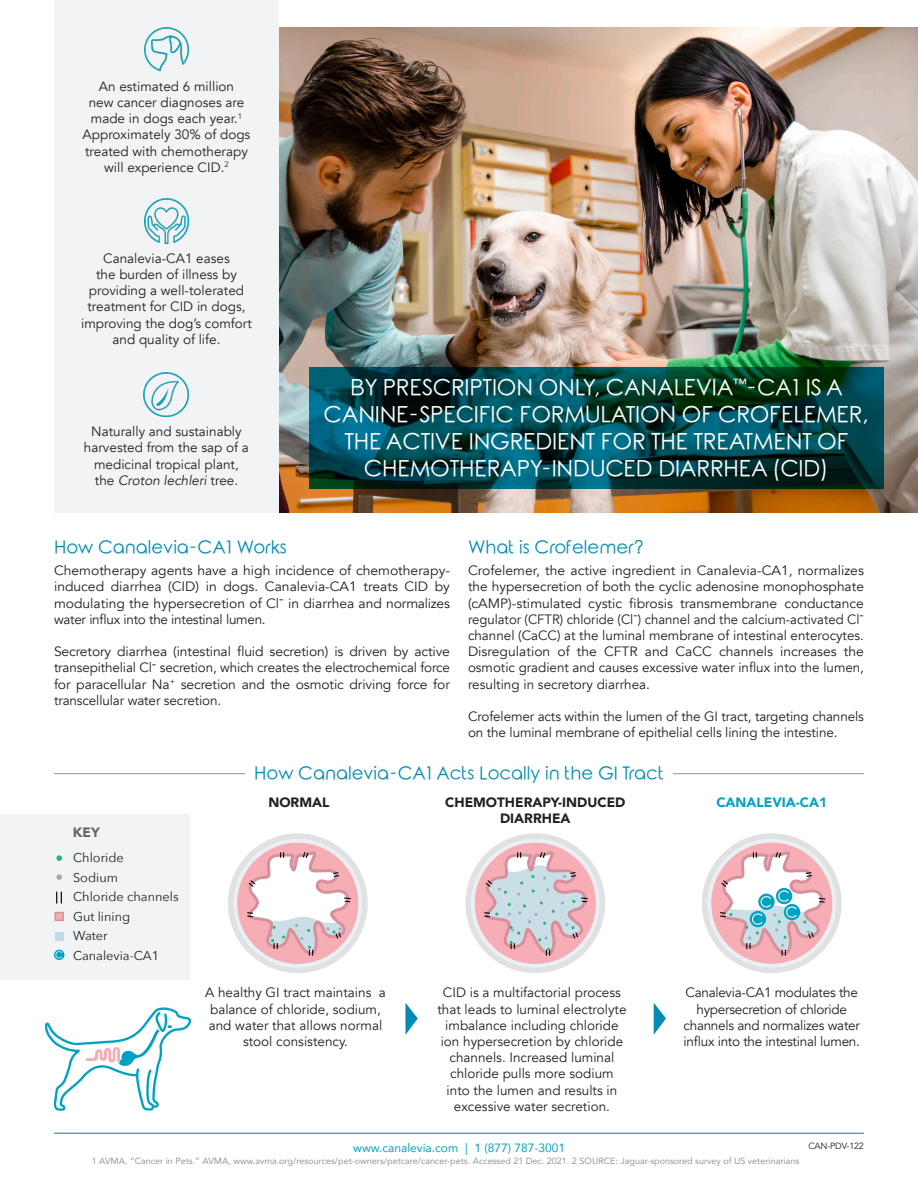
<style>
.page{position:relative;width:918px;height:1188px;background:#fff}
.page>*{position:absolute;margin:0;border:0;box-sizing:border-box;transform-origin:0 0}
.t1{font:22.5px/27px "Rounded Elegance";letter-spacing:-.01em;color:#fff;text-align:center}
.t2{font:18px "Rounded Elegance";color:#008cb2}
.t3{font:13.5px/16.2px "Avenir";color:#231f20;text-align:center}
.t4{font:13.5px/16.2px "Avenir";letter-spacing:-.02em;color:#231f20;text-align:center}
.t5{font:900 13.5px/16.2px "Avenir";color:#231f20;text-align:center}
.t6{font:italic 13.5px "Avenir";color:#231f20}
.t7{font:900 13.5px "Avenir";color:#00a3c2}
.t8{font:900 13.5px "Avenir";color:#636366}
.t9{font:12.75px "Avenir Next";color:#231f20}
.t10{font:12px "Avenir";color:#00a3c2}
.t11{font:9px "Avenir";color:#939598}
.t12{font:9px "Avenir";letter-spacing:-.02em;color:#231f20}
.s1{font-style:normal}
</style>
<div class="page">
<div style="left:54px;top:0;width:225px;height:513px;background:#f2f3f4"></div>
<hr style="left:54px;top:1133px;width:810px;height:1px;background:#306d8d">
<img style="left:144px;top:372px;width:44px;height:45px">
<img style="left:145px;top:199px;width:43px;height:44px">
<img style="left:144px;top:27px;width:45px;height:44px">
<img style="left:279px;top:27px;width:639px;height:486px">
<svg style="left:309px;top:367px;width:574px;height:122px;background:#004247"></svg>
<div style="left:0;top:814px;width:189px;height:166px;background:#f2f3f4"></div>
<hr style="left:54px;top:773px;width:191px;height:1px;background:#939598">
<hr style="left:673px;top:773px;width:191px;height:1px;background:#939598">
<svg style="left:56px;top:892px;width:6px;height:12px"></svg>
<div style="left:55px;top:912px;width:9px;height:9px;background:#f7adb5;border:2px solid #d5909b"></div>
<div style="left:55px;top:932px;width:9px;height:9px;background:#c2d9e8"></div>
<svg style="left:54px;top:950px;width:10px;height:10px"></svg>
<svg style="left:55px;top:951px;width:7px;height:7px"></svg>
<svg style="left:228px;top:833px;width:140px;height:140px"></svg>
<svg style="left:465px;top:833px;width:140px;height:140px"></svg>
<svg style="left:702px;top:833px;width:140px;height:140px"></svg>
<svg style="left:405px;top:1003px;width:13px;height:32px"></svg>
<svg style="left:654px;top:1003px;width:12px;height:32px"></svg>
<svg style="left:56px;top:855px;width:6px;height:6px"></svg>
<svg style="left:56px;top:874px;width:6px;height:6px"></svg>
<svg style="left:44px;top:1007px;width:147px;height:104px"></svg>
<p class="t3" style="left:83px;top:78px;width:169px">An estimated 6 million<br>new cancer diagnoses are made in dogs each year.<sup>1<br></sup>Approximately 30% of dogs treated with chemotherapy will experience CID.<sup>2</sup></p>
<p class="t3" style="left:81px;top:250px;width:172px">Canalevia-CA1 eases<br>the burden of illness by providing a well-tolerated treatment for CID in dogs, improving the dog’s comfort and quality of life.</p>
<p class="t3" style="left:84px;top:424px;width:167px">Naturally and sustainably harvested from the sap of a medicinal tropical plant,</p>
<p class="t6" style="left:95px;top:472px;width:145px"><span class="s1">the</span> Croton lechleri <span class="s1">tree.</span></p>
<p class="t2" style="left:54px;top:536px;width:234px">How Canalevia-CA1 Works</p>
<p class="t1" style="left:324px;top:377px;width:547px">BY PRESCRIPTION ONLY, CANALEVIA<sup>™</sup>-CA1 IS A CANINE-SPECIFIC FORMULATION OF CROFELEMER, THE ACTIVE INGREDIENT FOR THE TREATMENT OF CHEMOTHERAPY-INDUCED DIARRHEA (CID)</p>
<p class="t2" style="left:468px;top:536px;width:178px">What is Crofelemer?</p>
<p class="t3" style="left:54px;top:563px;width:398px;text-align:justify">Chemotherapy agents have a high incidence of chemotherapy&shy;induced diarrhea (CID) in dogs. Canalevia-CA1 treats CID by modulating the hypersecretion of Cl- in diarrhea and normalizes water influx into the intestinal lumen.</p>
<p class="t3" style="left:54px;top:644px;width:398px;text-align:justify">Secretory diarrhea (intestinal fluid secretion) is driven by active transepithelial Cl- secretion, which creates the electrochemical force for paracellular Na<sup>+</sup> secretion and the osmotic driving force for transcellular water secretion.</p>
<p class="t3" style="left:468px;top:563px;width:398px;text-align:justify">Crofelemer, the active ingredient in Canalevia-CA1, normalizes the hypersecretion of both the cyclic adenosine monophosphate (cAMP)-stimulated cystic fibrosis transmembrane conductance regulator (CFTR) chloride (Cl-) channel and the calcium-activated Cl&shy;channel (CaCC) at the luminal membrane of intestinal enterocytes.<br>Disregulation of the CFTR and CaCC channels increases the osmotic gradient and causes excessive water influx into the lumen, resulting in secretory diarrhea.</p>
<p class="t3" style="left:468px;top:708px;width:397px;text-align:left">Crofelemer acts within the lumen of the GI tract, targeting channels on the luminal membrane of epithelial cells lining the intestine.</p>
<p class="t2" style="left:254px;top:762px;width:411px">How Canalevia-CA1 Acts Locally in the GI Tract</p>
<p class="t8" style="left:73px;top:821px;width:28px">KEY</p>
<p class="t9" style="left:73px;top:847px;width:52px">Chloride</p>
<p class="t9" style="left:73px;top:866px;width:46px">Sodium</p>
<p class="t9" style="left:73px;top:886px;width:107px">Chloride channels</p>
<p class="t9" style="left:73px;top:905px;width:59px">Gut lining</p>
<p class="t9" style="left:73px;top:925px;width:36px">Water</p>
<p class="t9" style="left:73px;top:944px;width:88px">Canalevia-CA1</p>
<p class="t5" style="left:268px;top:794px;width:62px">NORMAL</p>
<p class="t5" style="left:445px;top:794px;width:182px">CHEMOTHERAPY-INDUCED<br>DIARRHEA</p>
<p class="t7" style="left:716px;top:791px;width:112px">CANALEVIA-CA1</p>
<p class="t3" style="left:205px;top:985px;width:182px">A healthy GI tract maintains a balance of chloride, sodium, and water that allows normal stool consistency.</p>
<p class="t3" style="left:437px;top:985px;width:191px">CID is a multifactorial process that leads to luminal electrolyte imbalance including chloride ion hypersecretion by chloride channels. Increased luminal chloride pulls more sodium into the lumen and results in excessive water secretion.</p>
<p class="t4" style="left:684px;top:985px;width:178px">Canalevia-CA1 modulates the hypersecretion of chloride channels and normalizes water influx into the intestinal lumen.</p>
<p class="t10" style="left:353px;top:1138px;width:213px">www.canalevia.com | 1 (877) 787-3001</p>
<p class="t11" style="left:92px;top:1154px;width:709px">1 AVMA. “Cancer in Pets.” AVMA, www.avma.org/resources/pet-owners/petcare/cancer-pets. Accessed 21 Dec. 2021. 2 SOURCE: Jaguar-sponsored survey of US veterinarians</p>
<p class="t12" style="left:808px;top:1140px;width:57px">CAN-PDV-122</p>
</div>
